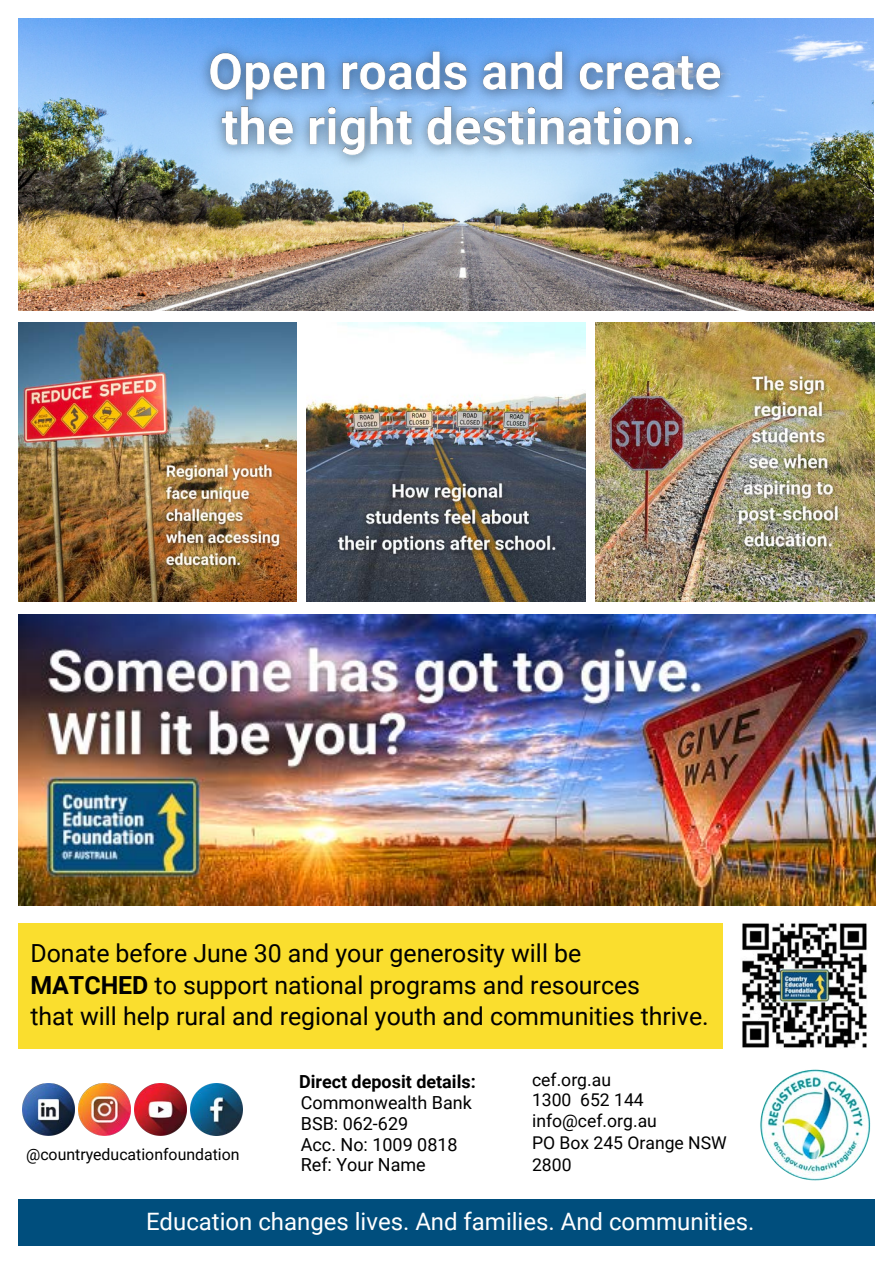
<style>
.page{position:relative;width:893px;height:1264px;background:#fff}
.page>*{position:absolute;margin:0;border:0;box-sizing:border-box;transform-origin:0 0}
.t1{font:24.9px "Roboto";color:#000}
.t2{font:24px "Roboto";color:#fff}
.t3{font:18px "Roboto";color:#000}
.t4{font:700 18px "Roboto";color:#000}
.t5{font:17.55px/21.6px "Roboto";color:#000}
.t6{font:15.9px "Roboto";color:#000}
.s1{font-weight:700}
</style>
<div class="page">
<div style="left:18px;top:1199px;width:856px;height:46px;background:#004e7d"></div>
<img style="left:190px;top:1083px;width:53px;height:52px">
<img style="left:134px;top:1083px;width:53px;height:52px">
<img style="left:78px;top:1083px;width:53px;height:52px">
<img style="left:22px;top:1083px;width:53px;height:52px">
<img style="left:760px;top:1069px;width:111px;height:112px">
<img style="left:18px;top:19px;width:855px;height:291px">
<div style="left:18px;top:923px;width:704px;height:125px;background:#fade2e"></div>
<img style="left:742px;top:923px;width:125px;height:125px">
<img style="left:18px;top:323px;width:279px;height:278px">
<img style="left:307px;top:323px;width:278px;height:278px">
<img style="left:595px;top:323px;width:279px;height:278px">
<img style="left:18px;top:614px;width:857px;height:292px">
<img style="left:190px;top:25px;width:550px;height:152px">
<p class="t1" style="left:30px;top:939px;width:552px">Donate before June 30 and your generosity will be</p>
<p class="t1" style="left:30px;top:970px;width:611px"><span class="s1">MATCHED</span> to support national programs and resources</p>
<p class="t1" style="left:30px;top:1002px;width:679px">that will help rural and regional youth and communities thrive.</p>
<p class="t6" style="left:26px;top:1145px;width:215px">@countryeducationfoundation</p>
<p class="t4" style="left:299px;top:1071px;width:178px">Direct deposit details:</p>
<p class="t3" style="left:301px;top:1092px;width:172px">Commonwealth Bank</p>
<p class="t3" style="left:301px;top:1113px;width:109px">BSB: 062-629</p>
<p class="t3" style="left:301px;top:1134px;width:158px">Acc. No: 1009 0818</p>
<p class="t3" style="left:301px;top:1154px;width:126px">Ref: Your Name</p>
<p class="t5" style="left:532px;top:1069px;width:80px">cef.org.au</p>
<p class="t5" style="left:532px;top:1109px;width:126px">info@cef.org.au</p>
<p class="t5" style="left:532px;top:1089px;width:113px">1300 652 144</p>
<p class="t5" style="left:532px;top:1132px;width:196px">PO Box 245 Orange NSW<br>2800</p>
<p class="t2" style="left:146px;top:1207px;width:610px">Education changes lives. And families. And communities.</p>
</div>
